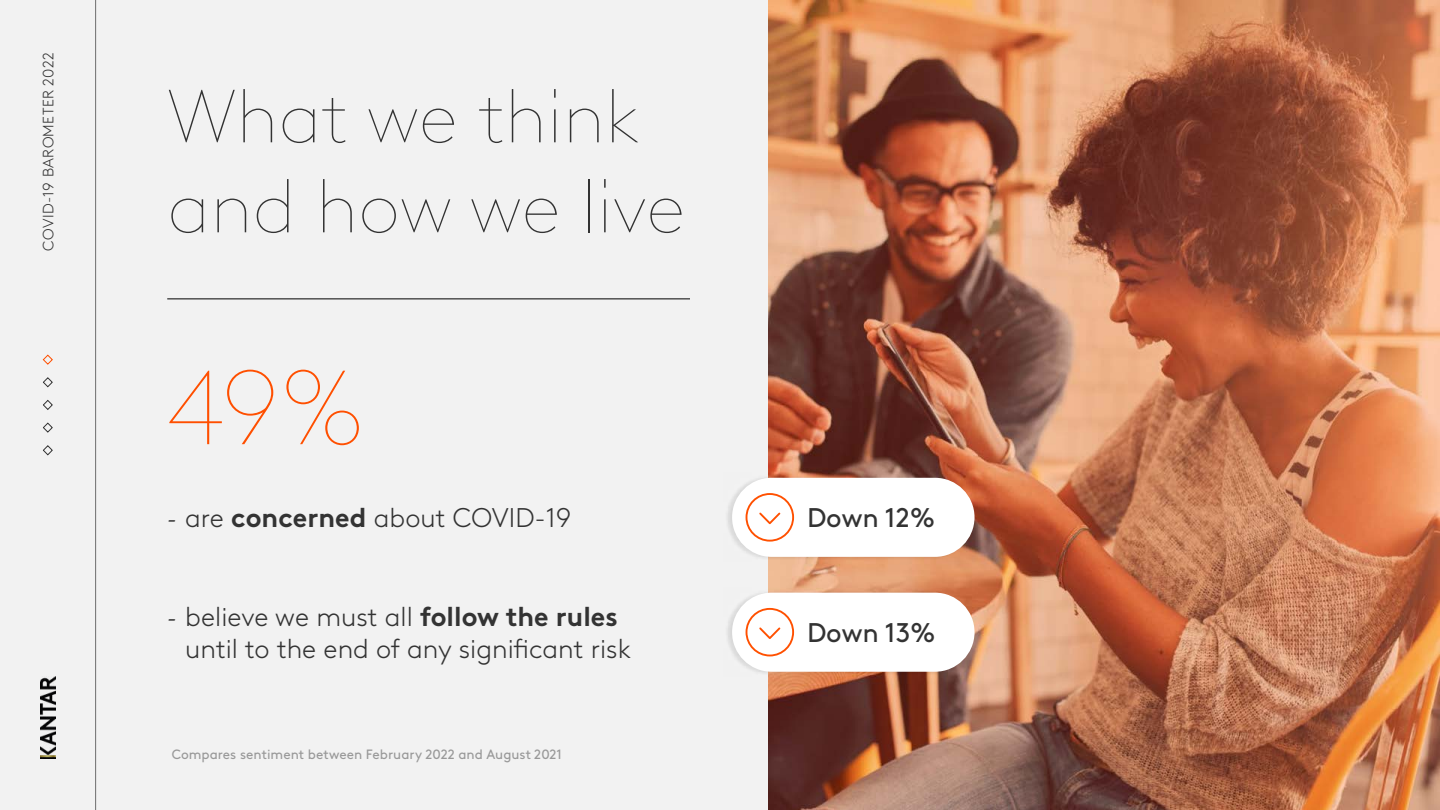
<style>
.page{position:relative;width:1440px;height:810px;background:#fff}
.page>*{position:absolute;margin:0;border:0;box-sizing:border-box;transform-origin:0 0}
.t1{font:100 105px "Kantar Brown";color:#ff4f00}
.t2{font:100 75px/90px "Kantar Brown";color:#333}
.t3{font:300 27px/32.4px "Kantar Brown";color:#333}
.t4{font:27px "Kantar Brown";color:#333}
.t5{font:300 15px "Kantar Brown";letter-spacing:.025em;color:#333}
.t6{font:13.5px "Kantar Brown";color:#999}
.s1{font-family:"Minion Pro";font-weight:400}
.s2{font-weight:700}
</style>
<div class="page">
<div style="left:0;top:0;width:768px;height:810px;background:#f2f2f2"></div>
<hr style="left:95px;top:0;width:1px;height:810px;background:#333">
<img style="left:40px;top:677px;width:16px;height:82px">
<svg style="left:42px;top:354px;width:12px;height:11px"></svg>
<svg style="left:43px;top:377px;width:10px;height:79px"></svg>
<img style="left:768px;top:0;width:672px;height:810px">
<hr style="left:167px;top:298px;width:523px;height:1px;background:#000">
<img style="left:723px;top:472px;width:253px;height:90px">
<div style="left:732px;top:478px;width:243px;height:79px;background:#fff;border-radius:40px"></div>
<div style="left:746px;top:493px;width:48px;height:49px;border:2px solid #ff5000;border-radius:50%"></div>
<svg style="left:759px;top:512px;width:22px;height:13px"></svg>
<img style="left:723px;top:587px;width:253px;height:90px">
<div style="left:732px;top:593px;width:243px;height:79px;background:#fff;border-radius:40px"></div>
<div style="left:746px;top:608px;width:48px;height:48px;border:2px solid #ff5000;border-radius:50%"></div>
<svg style="left:759px;top:627px;width:22px;height:12px"></svg>
<p class="t5" style="left:37px;top:251px;width:200px;rotate:-90deg">COVID-19 BAROMETER 2022</p>
<h2 class="t2" style="left:167px;top:67px;width:520px">What we think and how we live</h2>
<h1 class="t1" style="left:167px;top:332px;width:199px">49%</h1>
<p class="t3" style="left:167px;top:500px;width:406px"><span class="s1">-</span> are <span class="s2">concerned</span> about COVID-19</p>
<p class="t3" style="left:185px;top:599px;width:447px;text-indent:-18px"><span class="s1">-</span> believe we must all <span class="s2">follow the rules </span>until to the end of any significant risk</p>
<p class="t6" style="left:172px;top:744px;width:392px">Compares sentiment between February 2022 and August 2021</p>
<p class="t4" style="left:807px;top:497px;width:130px">Down 12%</p>
<p class="t4" style="left:807px;top:612px;width:130px">Down 13%</p>
</div>
